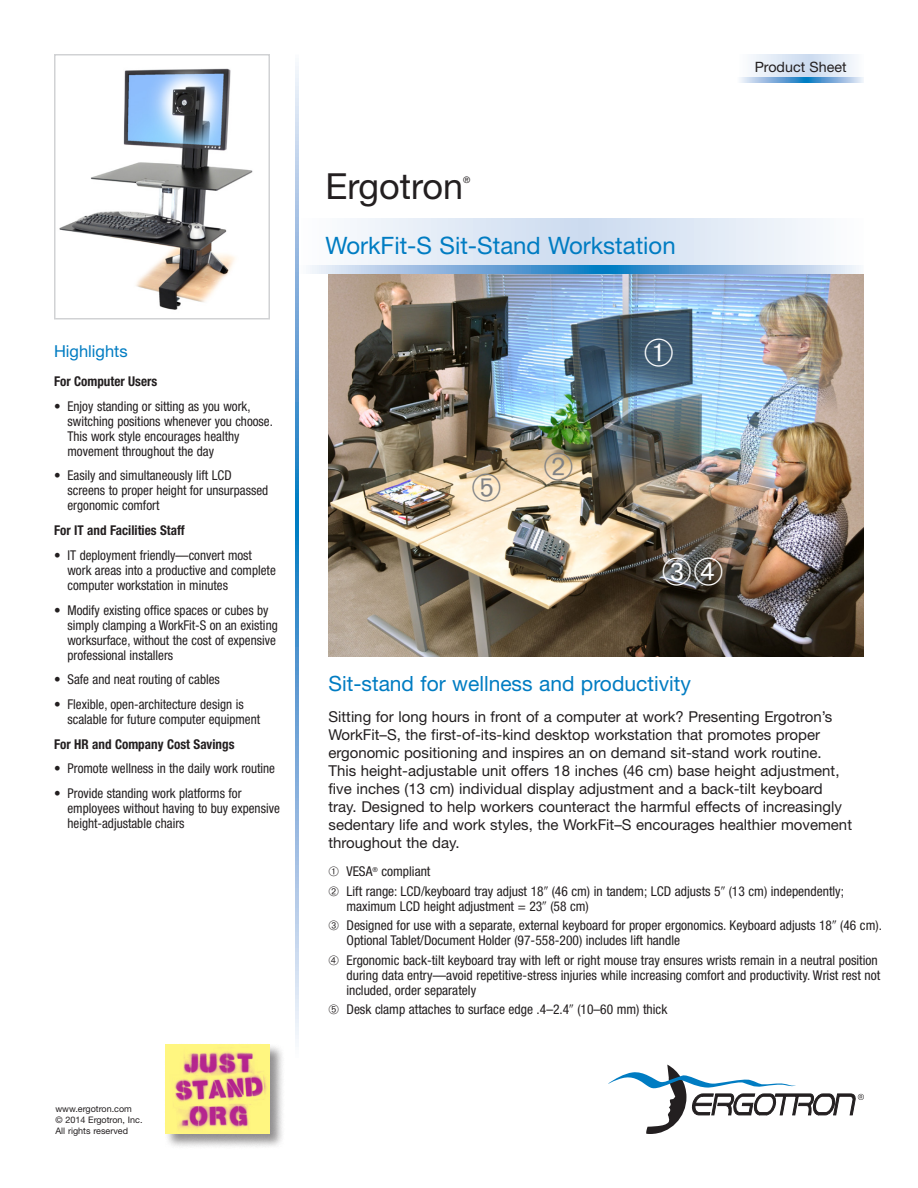
<style>
.page{position:relative;width:918px;height:1188px;background:#fff}
.page>*{position:absolute;margin:0;border:0;box-sizing:border-box;transform-origin:0 0}
.t1{font:36px "Helvetica Neue";color:#231f20}
.t2{font:24px "Helvetica Neue";color:#007cc2}
.t3{font:21px "Helvetica Neue";color:#007cc2}
.t4{font:16.5px "Helvetica Neue";color:#007cc2}
.t5{font:15px/18px "Helvetica Neue";color:#231f20}
.t6{font:14.25px "Helvetica Neue";color:#231f20}
.t7{font:condensed 13.5px/15px "Helvetica Neue";color:#231f20}
.t8{font:700 condensed 13.5px "Helvetica Neue";color:#231f20}
.t9{font:9px/10.8px "Helvetica Neue";color:#231f20}
</style>
<div class="page">
<img style="left:328px;top:274px;width:536px;height:382px">
<svg style="left:751px;top:54px;width:104px;height:23px;background:#dfe8f5"></svg>
<svg style="left:740px;top:77px;width:124px;height:5px"></svg>
<svg style="left:310px;top:219px;width:549px;height:47px"></svg>
<svg style="left:310px;top:266px;width:549px;height:8px;background:#7eb0dc"></svg>
<svg style="left:295px;top:66px;width:4px;height:973px;background:#7eb0dc"></svg>
<img style="left:59px;top:68px;width:194px;height:242px">
<div style="left:54px;top:54px;width:216px;height:266px;border:2px solid #d1d2d4"></div>
<svg style="left:608px;top:1065px;width:256px;height:69px"></svg>
<div style="left:164px;top:1043px;width:122px;height:107px;background:#231f20;opacity:.5"></div>
<img style="left:165px;top:1045px;width:105px;height:89px">
<svg style="left:645px;top:338px;width:28px;height:28px"></svg>
<svg style="left:663px;top:557px;width:59px;height:28px;background:#5c5954"></svg>
<svg style="left:544px;top:452px;width:28px;height:28px"></svg>
<svg style="left:472px;top:473px;width:28px;height:28px"></svg>
<p class="t4" style="left:54px;top:342px;width:75px">Highlights</p>
<p class="t8" style="left:54px;top:373px;width:105px">For Computer Users</p>
<p class="t7" style="left:68px;top:398px;width:207px;text-indent:-14px">• Enjoy standing or sitting as you work, switching positions whenever you choose.<br>This work style encourages healthy movement throughout the day</p>
<p class="t7" style="left:68px;top:468px;width:202px;text-indent:-14px">• Easily and simultaneously lift LCD screens to proper height for unsurpassed ergonomic comfort</p>
<p class="t8" style="left:54px;top:522px;width:132px">For IT and Facilities Staff</p>
<p class="t7" style="left:68px;top:547px;width:210px;text-indent:-14px">• IT deployment friendly—convert most work areas into a productive and complete computer workstation in minutes</p>
<p class="t7" style="left:68px;top:602px;width:212px;text-indent:-14px">• Modify existing office spaces or cubes by simply clamping a WorkFit-S on an existing worksurface, without the cost of expensive professional installers</p>
<p class="t7" style="left:54px;top:672px;width:167px">• Safe and neat routing of cables</p>
<p class="t7" style="left:68px;top:697px;width:194px;text-indent:-14px">• Flexible, open-architecture design is scalable for future computer equipment</p>
<p class="t8" style="left:54px;top:736px;width:182px">For HR and Company Cost Savings</p>
<p class="t7" style="left:54px;top:761px;width:223px">• Promote wellness in the daily work routine</p>
<p class="t7" style="left:68px;top:786px;width:214px;text-indent:-14px">• Provide standing work platforms for employees without having to buy expensive height-adjustable chairs</p>
<p class="t9" style="left:56px;top:1103px;width:89px">www.ergotron.com<br>© 2014 Ergotron, Inc.<br>All rights reserved</p>
<h1 class="t1" style="left:326px;top:165px;width:139px">Ergotron</h1>
<p class="t9" style="left:463px;top:174px;width:9px">®</p>
<h2 class="t2" style="left:326px;top:231px;width:352px">WorkFit-S Sit-Stand Workstation</h2>
<p class="t6" style="left:755px;top:58px;width:93px">Product Sheet</p>
<h3 class="t3" style="left:328px;top:671px;width:364px">Sit-stand for wellness and productivity</h3>
<p class="t5" style="left:328px;top:708px;width:525px">Sitting for long hours in front of a computer at work? Presenting Ergotron’s WorkFit–S, the first-of-its-kind desktop workstation that promotes proper ergonomic positioning and inspires an on demand sit-stand work routine.<br>This height-adjustable unit offers 18 inches (46 cm) base height adjustment, five inches (13 cm) individual display adjustment and a back-tilt keyboard tray. Designed to help workers counteract the harmful effects of increasingly sedentary life and work styles, the WorkFit–S encourages healthier movement throughout the day.</p>
<p class="t7" style="left:328px;top:862px;width:517px;line-height:19.5px">➀ VESA<sup>®</sup> compliant<br>➁ Lift range: LCD/keyboard tray adjust 18 (46 cm) in tandem; LCD adjusts 5 (13 cm) independently;</p>
<p class="t7" style="left:329px;top:896px;width:555px;line-height:19.5px;text-indent:18px">maximum LCD height adjustment = 23 (58 cm)<br>➂ Designed for use with a separate, external keyboard for proper ergonomics. Keyboard adjusts 18 (46 cm).</p>
<p class="t7" style="left:329px;top:931px;width:551px;line-height:19.5px;text-indent:18px">Optional Tablet/Document Holder (97-558-200) includes lift handle<br>➃ Ergonomic back-tilt keyboard tray with left or right mouse tray ensures wrists remain in a neutral position</p>
<p class="t7" style="left:346px;top:967px;width:535px">during data entry—avoid repetitive-stress injuries while increasing comfort and productivity. Wrist rest not included, order separately</p>
<p class="t7" style="left:329px;top:1002px;width:340px">➄ Desk clamp attaches to surface edge .4–2.4 (10–60 mm) thick</p>
</div>
